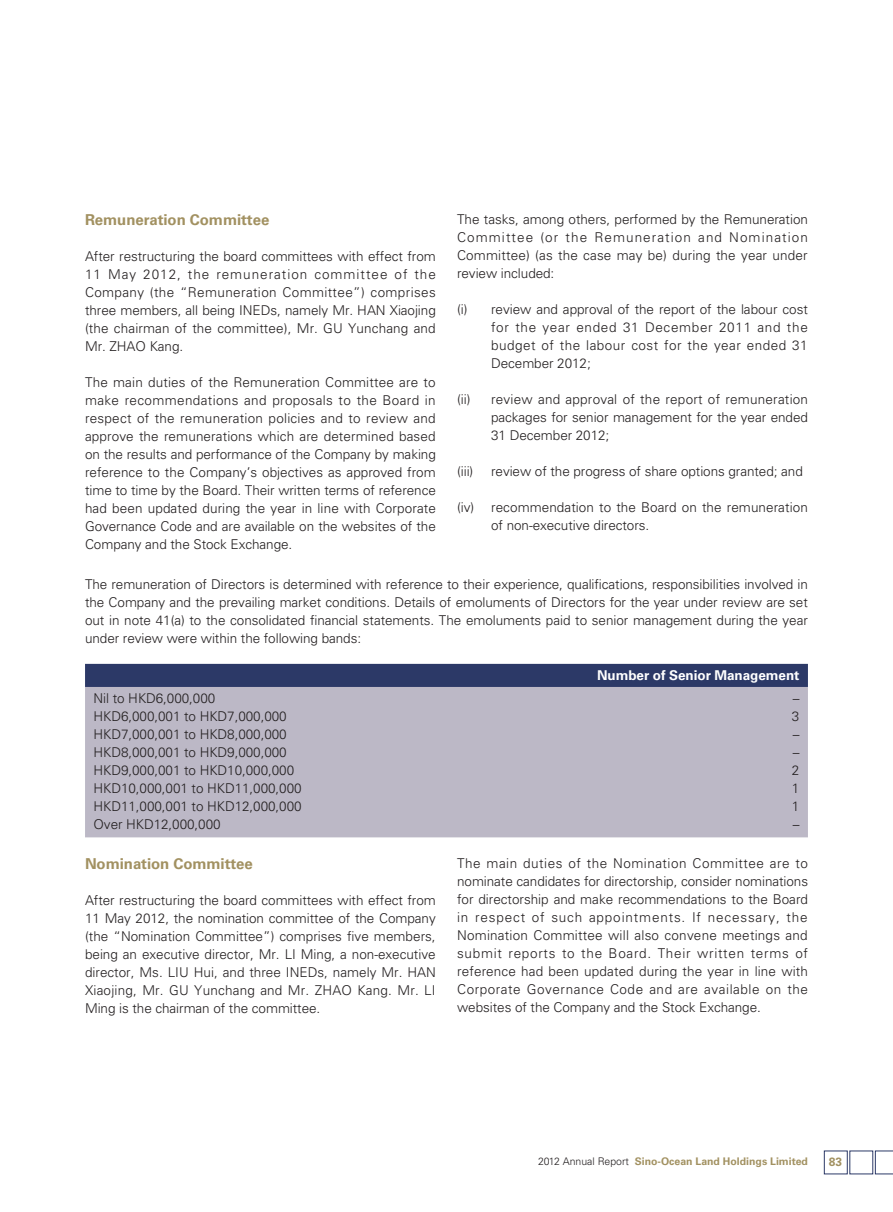
<style>
.page{position:relative;width:893px;height:1212px;background:#fff}
.page>*{position:absolute;margin:0;border:0;box-sizing:border-box;transform-origin:0 0}
.t1{font:700 15px "Univers LT Std";letter-spacing:-.005em;color:#a29161}
.t2{font:300 13.5px/18px "Univers LT Std";letter-spacing:-.005em;color:#231f20;text-align:justify}
.t3{font:700 13.5px "Univers LT Std";letter-spacing:-.005em;color:#fff}
.t4{font:700 12px "Univers LT Std";color:#a29161}
.t5{font:700 10.5px "Univers LT Std";color:#a29161}
.s1{font-weight:300;color:#231f20}
</style>
<div class="page">
<svg style="left:875px;top:1151px;width:18px;height:23px"></svg>
<div style="left:85px;top:664px;width:723px;height:23px;background:#2c3967"></div>
<div style="left:85px;top:687px;width:723px;height:150px;background:#bcb8c6"></div>
<p class="t1" style="left:85px;top:211px;width:186px">Remuneration Committee</p>
<p class="t2" style="left:85px;top:247px;width:352px">After restructuring the board committees with effect from 11 May 2012, the remuneration committee of the Company (the “Remuneration Committee”) comprises three members, all being INEDs, namely Mr. HAN Xiaojing (the chairman of the committee), Mr. GU Yunchang and Mr. ZHAO Kang.</p>
<p class="t2" style="left:85px;top:373px;width:352px">The main duties of the Remuneration Committee are to make recommendations and proposals to the Board in respect of the remuneration policies and to review and approve the remunerations which are determined based on the results and performance of the Company by making reference to the Company’s objectives as approved from time to time by the Board. Their written terms of reference had been updated during the year in line with Corporate Governance Code and are available on the websites of the Company and the Stock Exchange.</p>
<p class="t2" style="left:457px;top:210px;width:352px">The tasks, among others, performed by the Remuneration Committee (or the Remuneration and Nomination Committee) (as the case may be) during the year under review included:</p>
<p class="t2" style="left:491px;top:300px;width:318px;text-indent:-34px">(i) review and approval of the report of the labour cost for the year ended 31 December 2011 and the budget of the labour cost for the year ended 31<br>December 2012;</p>
<p class="t2" style="left:491px;top:390px;width:318px;text-indent:-34px">(ii) review and approval of the report of remuneration packages for senior management for the year ended 31 December 2012;</p>
<p class="t2" style="left:457px;top:462px;width:18px">(iii)</p>
<p class="t2" style="left:491px;top:462px;width:313px">review of the progress of share options granted; and</p>
<p class="t2" style="left:491px;top:498px;width:318px;text-indent:-34px">(iv) recommendation to the Board on the remuneration of non-executive directors.</p>
<p class="t2" style="left:85px;top:576px;width:724px">The remuneration of Directors is determined with reference to their experience, qualifications, responsibilities involved in the Company and the prevailing market conditions. Details of emoluments of Directors for the year under review are set out in note 41(a) to the consolidated financial statements. The emoluments paid to senior management during the year under review were within the following bands:</p>
<p class="t3" style="left:597px;top:667px;width:204px">Number of Senior Management</p>
<p class="t2" style="left:94px;top:689px;width:123px">Nil to HKD6,000,000</p>
<p class="t2" style="left:793px;top:689px;width:8px">–</p>
<p class="t2" style="left:94px;top:707px;width:195px">HKD6,000,001 to HKD7,000,000</p>
<p class="t2" style="left:792px;top:707px;width:9px">3</p>
<p class="t2" style="left:94px;top:725px;width:195px">HKD7,000,001 to HKD8,000,000</p>
<p class="t2" style="left:793px;top:725px;width:8px">–</p>
<p class="t2" style="left:94px;top:743px;width:195px">HKD8,000,001 to HKD9,000,000</p>
<p class="t2" style="left:793px;top:743px;width:8px">–</p>
<p class="t2" style="left:94px;top:761px;width:202px">HKD9,000,001 to HKD10,000,000</p>
<p class="t2" style="left:792px;top:761px;width:9px">2</p>
<p class="t2" style="left:94px;top:779px;width:210px">HKD10,000,001 to HKD11,000,000</p>
<p class="t2" style="left:792px;top:779px;width:9px">1</p>
<p class="t2" style="left:94px;top:797px;width:210px">HKD11,000,001 to HKD12,000,000</p>
<p class="t2" style="left:792px;top:797px;width:9px">1</p>
<p class="t2" style="left:94px;top:815px;width:129px">Over HKD12,000,000</p>
<p class="t2" style="left:793px;top:815px;width:8px">–</p>
<p class="t1" style="left:85px;top:855px;width:169px">Nomination Committee</p>
<p class="t2" style="left:85px;top:891px;width:352px">After restructuring the board committees with effect from 11 May 2012, the nomination committee of the Company (the “Nomination Committee”) comprises five members, being an executive director, Mr. LI Ming, a non-executive director, Ms. LIU Hui, and three INEDs, namely Mr. HAN Xiaojing, Mr. GU Yunchang and Mr. ZHAO Kang. Mr. LI Ming is the chairman of the committee.</p>
<p class="t2" style="left:457px;top:854px;width:353px">The main duties of the Nomination Committee are to nominate candidates for directorship, consider nominations for directorship and make recommendations to the Board in respect of such appointments. If necessary, the Nomination Committee will also convene meetings and submit reports to the Board. Their written terms of reference had been updated during the year in line with Corporate Governance Code and are available on the websites of the Company and the Stock Exchange.</p>
<p class="t5" style="left:538px;top:1155px;width:271px"><span class="s1">2012 Annual Report</span> Sino-Ocean Land Holdings Limited</p>
<p class="t4" style="left:829px;top:1155px;width:15px">83</p>
</div>
